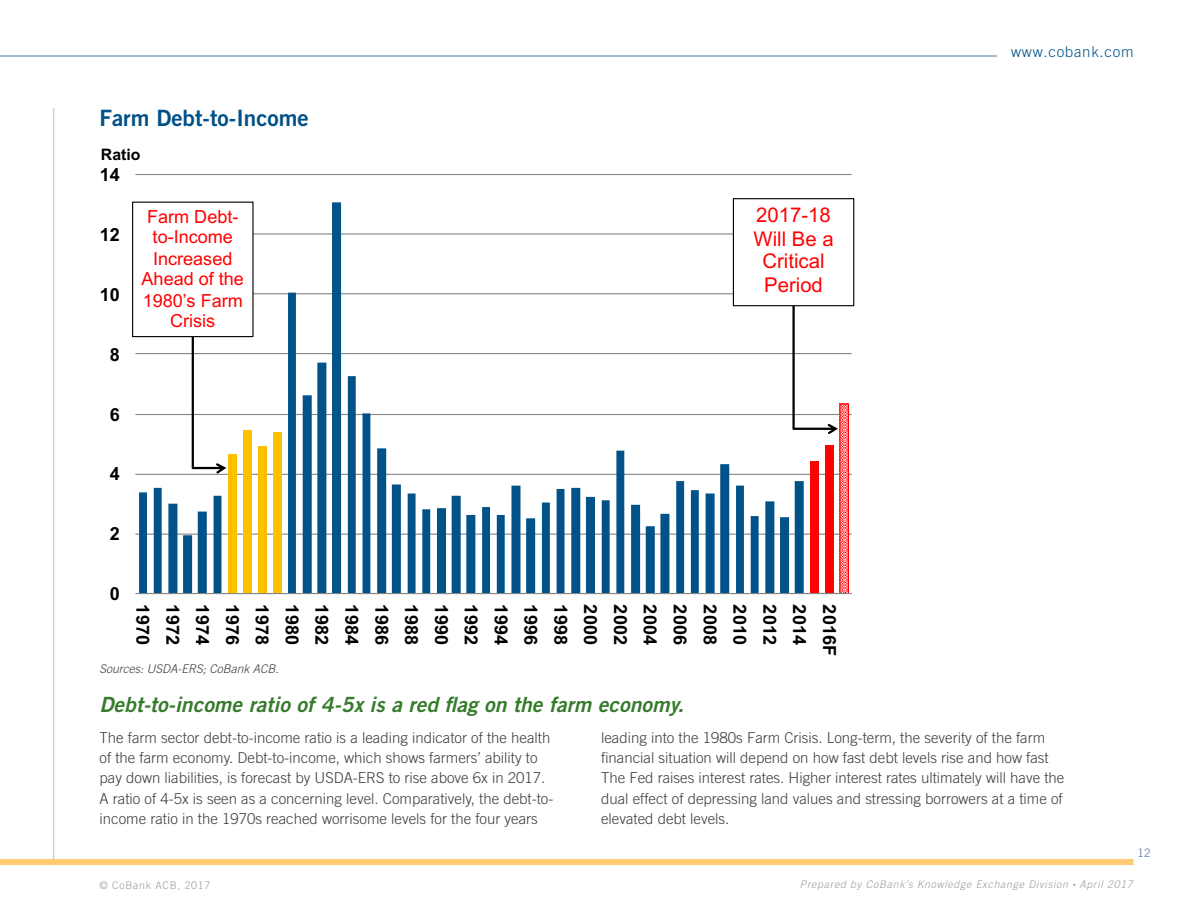
<style>
.page{position:relative;width:1188px;height:918px;background:#fff}
.page>*{position:absolute;margin:0;border:0;box-sizing:border-box;transform-origin:0 0}
.Exhibit_Head_Big{font:22.5px "Trade Gothic Bold Two";color:#005187}
.Green_KED_Section_Hd{font:italic 21px "Trade Gothic Bold Two";letter-spacing:.005em;color:#357b2b}
.t1{font:20.25px/23.4px "Arial";color:#f00;text-align:center}
.t2{font:700 18px "Arial";color:#000}
.t3{font:18px/20.7px "Arial";color:#f00;text-align:center}
.t4{font:700 15.75px "Arial";color:#000}
.Text_-_basic{font:300 15px/20.2px "Trade Gothic";color:#3e3d3e}
.t5{font:300 15px "Trade Gothic";letter-spacing:.05em;color:#005187}
.Exhibit_Caption_Sour{font:italic 300 12px "Trade Gothic";color:#3e3d3e}
.t6{font:300 11.7px "Trade Gothic";color:#4e769b}
.t7{font:italic 300 10.5px "Trade Gothic";letter-spacing:.07em;color:#9d9da1}
.t8{font:300 10.5px "Trade Gothic";letter-spacing:.07em;color:#9d9da1}
.s1{font-size:6px}
</style>
<div class="page">
<hr style="left:53px;top:108px;width:1px;height:754px;background:#a3a3a7">
<div style="left:0;top:859px;width:1134px;height:6px;background:#fecb73"></div>
<hr style="left:0;top:56px;width:997px;height:1px;background:#4e769b">
<hr style="left:135px;top:534px;width:717px;height:1px;background:#868686">
<hr style="left:135px;top:474px;width:717px;height:1px;background:#868686">
<hr style="left:135px;top:414px;width:717px;height:1px;background:#868686">
<hr style="left:135px;top:353px;width:717px;height:1px;background:#868686">
<hr style="left:135px;top:174px;width:717px;height:1px;background:#868686">
<div style="left:810px;top:461px;width:9px;height:133px;background:#f00"></div>
<div style="left:825px;top:445px;width:9px;height:149px;background:#f00"></div>
<svg style="left:841px;top:405px;width:6px;height:187px"></svg>
<div style="left:839px;top:403px;width:10px;height:191px;border:1px solid #f00"></div>
<svg style="left:139px;top:202px;width:665px;height:391px"></svg>
<hr style="left:135px;top:593px;width:717px;height:1px;background:#868686">
<div style="left:133px;top:202px;width:120px;height:135px;background:#fff"></div>
<div style="left:132px;top:202px;width:122px;height:135px;border:1px solid #000"></div>
<svg style="left:192px;top:337px;width:34px;height:137px"></svg>
<div style="left:733px;top:199px;width:121px;height:107px;background:#fff"></div>
<div style="left:733px;top:198px;width:121px;height:108px;border:1px solid #000"></div>
<svg style="left:792px;top:306px;width:46px;height:128px"></svg>
<p class="Exhibit_Head_Big" style="left:100px;top:104px;width:211px">Farm Debt-to-Income</p>
<p class="t4" style="left:101px;top:144px;width:41px">Ratio</p>
<p class="t2" style="left:100px;top:162px;width:22px">14</p>
<p class="t2" style="left:100px;top:222px;width:22px">12</p>
<p class="t2" style="left:100px;top:282px;width:22px">10</p>
<p class="t2" style="left:110px;top:342px;width:12px">8</p>
<p class="t2" style="left:110px;top:402px;width:12px">6</p>
<p class="t2" style="left:110px;top:461px;width:12px">4</p>
<p class="t3" style="left:142px;top:206px;width:104px">Farm Debt&shy;to-Income<br>Increased<br>Ahead of the<br>1980’s Farm<br>Crisis</p>
<p class="t1" style="left:754px;top:203px;width:82px">2017-18<br>Will Be a<br>Critical<br>Period</p>
<p class="t2" style="left:110px;top:521px;width:12px">2</p>
<p class="t2" style="left:110px;top:581px;width:12px">0</p>
<p class="t2" style="left:156px;top:604px;width:42px;rotate:90deg">1970</p>
<p class="t2" style="left:185px;top:604px;width:42px;rotate:90deg">1972</p>
<p class="t2" style="left:215px;top:604px;width:42px;rotate:90deg">1974</p>
<p class="t2" style="left:245px;top:604px;width:42px;rotate:90deg">1976</p>
<p class="t2" style="left:275px;top:604px;width:42px;rotate:90deg">1978</p>
<p class="t2" style="left:305px;top:604px;width:42px;rotate:90deg">1980</p>
<p class="t2" style="left:335px;top:604px;width:42px;rotate:90deg">1982</p>
<p class="t2" style="left:365px;top:604px;width:42px;rotate:90deg">1984</p>
<p class="t2" style="left:394px;top:604px;width:42px;rotate:90deg">1986</p>
<p class="t2" style="left:424px;top:604px;width:42px;rotate:90deg">1988</p>
<p class="t2" style="left:454px;top:604px;width:42px;rotate:90deg">1990</p>
<p class="t2" style="left:484px;top:604px;width:42px;rotate:90deg">1992</p>
<p class="t2" style="left:514px;top:604px;width:42px;rotate:90deg">1994</p>
<p class="t2" style="left:544px;top:604px;width:42px;rotate:90deg">1996</p>
<p class="t2" style="left:573px;top:604px;width:42px;rotate:90deg">1998</p>
<p class="t2" style="left:603px;top:604px;width:42px;rotate:90deg">2000</p>
<p class="t2" style="left:633px;top:604px;width:42px;rotate:90deg">2002</p>
<p class="t2" style="left:663px;top:604px;width:42px;rotate:90deg">2004</p>
<p class="t2" style="left:693px;top:604px;width:42px;rotate:90deg">2006</p>
<p class="t2" style="left:723px;top:604px;width:42px;rotate:90deg">2008</p>
<p class="t2" style="left:753px;top:604px;width:42px;rotate:90deg">2010</p>
<p class="t2" style="left:782px;top:604px;width:42px;rotate:90deg">2012</p>
<p class="t2" style="left:812px;top:604px;width:42px;rotate:90deg">2014</p>
<p class="t2" style="left:842px;top:604px;width:53px;rotate:90deg">2016F</p>
<p class="Exhibit_Caption_Sour" style="left:100px;top:662px;width:181px">Sources: USDA-ERS; CoBank ACB.</p>
<p class="Green_KED_Section_Hd" style="left:100px;top:691px;width:586px">Debt-to-income ratio of 4-5x is a red flag on the farm economy.</p>
<p class="t5" style="left:1011px;top:42px;width:124px">www.cobank.com</p>
<p class="Text_-_basic" style="left:100px;top:727px;width:455px">The farm sector debt-to-income ratio is a leading indicator of the health of the farm economy. Debt-to-income, which shows farmers’ ability to pay down liabilities, is forecast by USDA-ERS to rise above 6x in 2017.<br>A ratio of 4-5x is seen as a concerning level. Comparatively, the debt-to&shy;income ratio in the 1970s reached worrisome levels for the four years</p>
<p class="Text_-_basic" style="left:601px;top:727px;width:465px">leading into the 1980s Farm Crisis. Long-term, the severity of the farm financial situation will depend on how fast debt levels rise and how fast The Fed raises interest rates. Higher interest rates ultimately will have the dual effect of depressing land values and stressing borrowers at a time of elevated debt levels.</p>
<p class="t6" style="left:1138px;top:846px;width:14px">12</p>
<p class="t8" style="left:100px;top:879px;width:112px">© CoBank ACB, 2017</p>
<p class="t7" style="left:800px;top:878px;width:334px">Prepared by CoBank’s Knowledge Exchange Division <span class="s1">•</span> April 2017</p>
</div>
